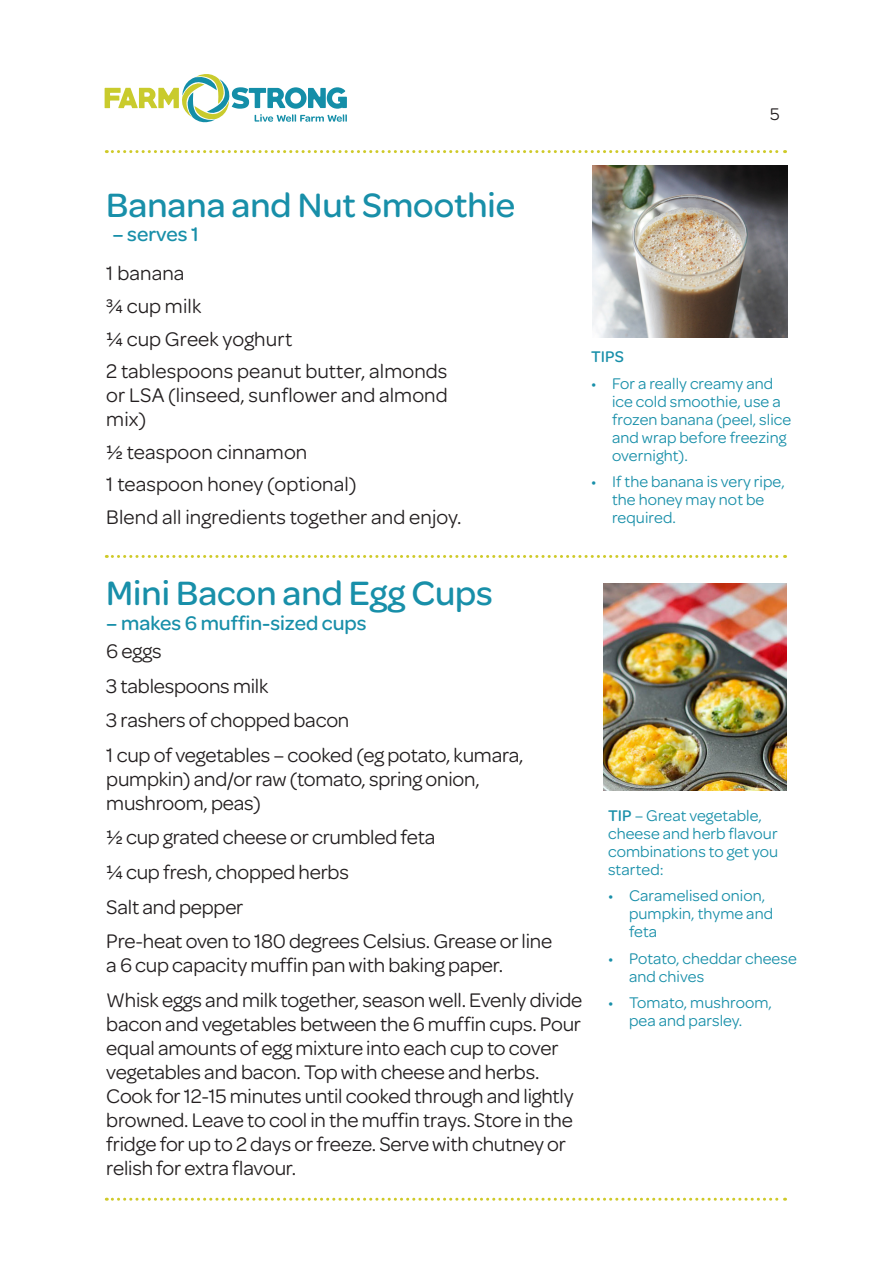
<style>
.page{position:relative;width:893px;height:1263px;background:#fff}
.page>*{position:absolute;margin:0;border:0;box-sizing:border-box;transform-origin:0 0}
.FS_Head_2{font:500 36px "Omnes";color:#188fa9}
.FS_Body{font:21px/24px "Omnes";letter-spacing:-.01em;color:#231f20}
.FS_Head_2-2{font:500 21px "Omnes";color:#188fa9}
.t1{font:18px "Omnes";color:#231f20}
.Tip_bullet{font:16.5px/18px "Omnes";letter-spacing:.005em;color:#188fa9}
.FS_Body-2{font:16.5px/18px "Omnes";letter-spacing:.005em;color:#188fa9}
.Tip_bullet-2{font:500 16.5px "Omnes";color:#188fa9}
.s1{font-weight:500}
</style>
<div class="page">
<svg style="left:106px;top:150px;width:679px;height:3px"></svg>
<svg style="left:105px;top:74px;width:242px;height:49px"></svg>
<svg style="left:106px;top:1198px;width:679px;height:3px"></svg>
<svg style="left:106px;top:555px;width:679px;height:3px"></svg>
<img style="left:593px;top:166px;width:195px;height:172px">
<img style="left:603px;top:584px;width:184px;height:207px">
<p class="t1" style="left:770px;top:102px;width:11px">5</p>
<p class="FS_Head_2" style="left:106px;top:180px;width:411px">Banana and Nut Smoothie</p>
<p class="FS_Head_2-2" style="left:112px;top:219px;width:88px">– serves 1</p>
<p class="FS_Body" style="left:106px;top:260px;width:80px">1 banana</p>
<p class="FS_Body" style="left:106px;top:293px;width:97px">¾ cup milk</p>
<p class="FS_Body" style="left:106px;top:325px;width:187px">¼ cup Greek yoghurt</p>
<p class="FS_Body" style="left:106px;top:358px;width:343px;text-align:justify">2 tablespoons peanut butter, almonds or LSA (linseed, sunflower and almond mix)</p>
<p class="FS_Body" style="left:106px;top:438px;width:203px">½ teaspoon cinnamon</p>
<p class="FS_Body" style="left:106px;top:471px;width:252px">1 teaspoon honey (optional)</p>
<p class="FS_Body" style="left:106px;top:503px;width:357px">Blend all ingredients together and enjoy.</p>
<p class="Tip_bullet-2" style="left:591px;top:345px;width:34px">TIPS</p>
<p class="Tip_bullet" style="left:612px;top:373px;width:181px;text-indent:-21px">• For a really creamy and ice cold smoothie, use a frozen banana (peel, slice and wrap before freezing overnight).</p>
<p class="Tip_bullet" style="left:612px;top:472px;width:174px;text-indent:-21px">• If the banana is very ripe, the honey may not be required.</p>
<p class="FS_Head_2" style="left:106px;top:568px;width:388px">Mini Bacon and Egg Cups</p>
<p class="FS_Head_2-2" style="left:106px;top:609px;width:262px">– makes 6 muffin-sized cups</p>
<p class="FS_Body" style="left:106px;top:638px;width:57px">6 eggs</p>
<p class="FS_Body" style="left:106px;top:672px;width:164px">3 tablespoons milk</p>
<p class="FS_Body" style="left:106px;top:707px;width:245px">3 rashers of chopped bacon</p>
<p class="FS_Body" style="left:106px;top:742px;width:419px">1 cup of vegetables – cooked (eg potato, kumara, pumpkin) and/or raw (tomato, spring onion, mushroom, peas)</p>
<p class="FS_Body" style="left:106px;top:824px;width:330px">½ cup grated cheese or crumbled feta</p>
<p class="FS_Body" style="left:106px;top:859px;width:244px">¼ cup fresh, chopped herbs</p>
<p class="FS_Body" style="left:106px;top:893px;width:139px">Salt and pepper</p>
<p class="FS_Body" style="left:106px;top:928px;width:448px">Pre-heat oven to 180 degrees Celsius. Grease or line a 6 cup capacity muffin pan with baking paper.</p>
<p class="FS_Body" style="left:106px;top:987px;width:478px">Whisk eggs and milk together, season well. Evenly divide bacon and vegetables between the 6 muffin cups. Pour equal amounts of egg mixture into each cup to cover vegetables and bacon. Top with cheese and herbs.<br>Cook for 12-15 minutes until cooked through and lightly browned. Leave to cool in the muffin trays. Store in the fridge for up to 2 days or freeze. Serve with chutney or relish for extra flavour.</p>
<p class="FS_Body-2" style="left:608px;top:805px;width:172px"><span class="s1">TIP</span> – Great vegetable, cheese and herb flavour combinations to get you started:</p>
<p class="Tip_bullet" style="left:629px;top:886px;width:146px;text-indent:-21px">• Caramelised onion, pumpkin, thyme and feta</p>
<p class="Tip_bullet" style="left:629px;top:948px;width:169px;text-indent:-21px">• Potato, cheddar cheese and chives</p>
<p class="Tip_bullet" style="left:608px;top:993px;width:165px;text-align:center">• Tomato, mushroom, pea and parsley.</p>
</div>
